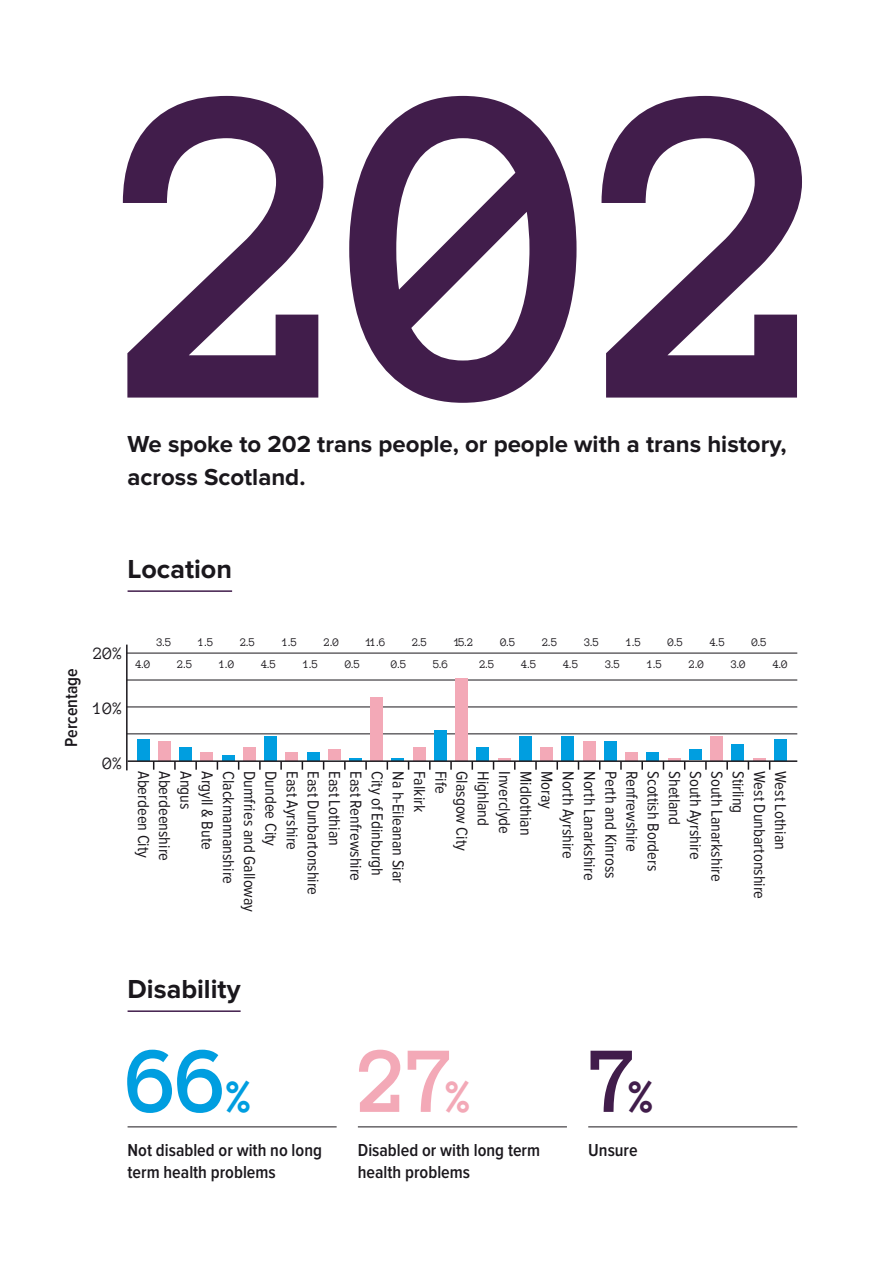
<style>
.page{position:relative;width:893px;height:1263px;background:#fff}
.page>*{position:absolute;margin:0;border:0;box-sizing:border-box;transform-origin:0 0}
.t1{font:700 96px "Anonymous Pro";color:#009ee0}
.t2{font:700 27px "Proxima Nova";color:#1a171c}
.t3{font:700 24px/33.6px "Proxima Nova";color:#1a171c}
.t4{font:600 18px/21.6px "Proxima Nova Cond";color:#1a171c}
.t5{font:18px "Anonymous Pro";color:#1a171c}
.t6{font:16.5px "Proxima Nova Cond";color:#1a171c}
.t7{font:12px "Anonymous Pro";color:#1a171c}
.s1{font-size:48px}
.s2{color:#f3a9b7}
.s3{font-size:48px;color:#f3a9b7}
.s4{color:#411d4b}
.s5{font-size:48px;color:#411d4b}
</style>
<div class="page">
<hr style="left:128px;top:590px;width:104px;height:2px;background:#411d4b">
<hr style="left:128px;top:1010px;width:113px;height:2px;background:#411d4b">
<hr style="left:128px;top:1126px;width:209px;height:1px;background:#1a171c">
<hr style="left:358px;top:1126px;width:209px;height:1px;background:#1a171c">
<hr style="left:588px;top:1126px;width:209px;height:1px;background:#1a171c">
<hr style="left:127px;top:653px;width:670px;height:1px;background:#1a171c">
<hr style="left:127px;top:680px;width:670px;height:1px;background:#1a171c">
<hr style="left:127px;top:706px;width:670px;height:1px;background:#1a171c">
<hr style="left:127px;top:733px;width:670px;height:1px;background:#1a171c">
<hr style="left:126px;top:645px;width:2px;height:125px;background:#1a171c">
<div style="left:137px;top:739px;width:12px;height:21px;background:#009ee0"></div>
<div style="left:774px;top:739px;width:13px;height:21px;background:#009ee0"></div>
<div style="left:158px;top:741px;width:13px;height:19px;background:#f3a9b7"></div>
<div style="left:179px;top:747px;width:13px;height:13px;background:#009ee0"></div>
<div style="left:200px;top:752px;width:13px;height:8px;background:#f3a9b7"></div>
<div style="left:222px;top:755px;width:12px;height:5px;background:#009ee0"></div>
<div style="left:243px;top:747px;width:13px;height:13px;background:#f3a9b7"></div>
<div style="left:264px;top:736px;width:13px;height:24px;background:#009ee0"></div>
<div style="left:285px;top:752px;width:13px;height:8px;background:#f3a9b7"></div>
<div style="left:307px;top:752px;width:12px;height:8px;background:#009ee0"></div>
<div style="left:328px;top:749px;width:13px;height:11px;background:#f3a9b7"></div>
<div style="left:370px;top:697px;width:13px;height:63px;background:#f3a9b7"></div>
<div style="left:413px;top:747px;width:13px;height:13px;background:#f3a9b7"></div>
<div style="left:434px;top:730px;width:13px;height:30px;background:#009ee0"></div>
<div style="left:455px;top:678px;width:13px;height:82px;background:#f3a9b7"></div>
<div style="left:477px;top:747px;width:12px;height:13px;background:#009ee0"></div>
<div style="left:519px;top:736px;width:13px;height:24px;background:#009ee0"></div>
<div style="left:540px;top:747px;width:13px;height:13px;background:#f3a9b7"></div>
<div style="left:561px;top:736px;width:13px;height:24px;background:#009ee0"></div>
<div style="left:583px;top:741px;width:12px;height:19px;background:#f3a9b7"></div>
<div style="left:604px;top:741px;width:13px;height:19px;background:#009ee0"></div>
<div style="left:625px;top:752px;width:13px;height:8px;background:#f3a9b7"></div>
<div style="left:646px;top:752px;width:13px;height:8px;background:#009ee0"></div>
<div style="left:689px;top:749px;width:13px;height:11px;background:#009ee0"></div>
<div style="left:710px;top:736px;width:13px;height:24px;background:#f3a9b7"></div>
<div style="left:731px;top:744px;width:13px;height:16px;background:#009ee0"></div>
<hr style="left:128px;top:760px;width:669px;height:2px;background:#1a171c">
<svg style="left:174px;top:762px;width:2px;height:8px"></svg>
<svg style="left:620px;top:762px;width:2px;height:8px"></svg>
<svg style="left:195px;top:762px;width:2px;height:8px"></svg>
<svg style="left:641px;top:762px;width:2px;height:8px"></svg>
<svg style="left:387px;top:758px;width:22px;height:12px"></svg>
<svg style="left:429px;top:762px;width:2px;height:8px"></svg>
<svg style="left:663px;top:758px;width:22px;height:12px"></svg>
<svg style="left:259px;top:762px;width:2px;height:8px"></svg>
<svg style="left:450px;top:762px;width:2px;height:8px"></svg>
<svg style="left:705px;top:762px;width:2px;height:8px"></svg>
<svg style="left:280px;top:762px;width:2px;height:8px"></svg>
<svg style="left:493px;top:758px;width:22px;height:12px"></svg>
<svg style="left:726px;top:762px;width:2px;height:8px"></svg>
<svg style="left:344px;top:758px;width:23px;height:12px"></svg>
<svg style="left:535px;top:762px;width:2px;height:8px"></svg>
<svg style="left:748px;top:758px;width:22px;height:12px"></svg>
<svg style="left:556px;top:762px;width:2px;height:8px"></svg>
<svg style="left:123px;top:96px;width:679px;height:307px"></svg>
<h3 class="t3" style="left:128px;top:427px;width:660px">We spoke to 202 trans people, or people with a trans history, across Scotland.</h3>
<h2 class="t2" style="left:128px;top:553px;width:106px">Location</h2>
<p class="t4" style="left:61px;top:747px;width:80px;rotate:-90deg">Percentage</p>
<p class="t5" style="left:93px;top:642px;width:31px">20%</p>
<p class="t5" style="left:93px;top:697px;width:31px">10%</p>
<p class="t5" style="left:103px;top:752px;width:21px">0%</p>
<p class="t7" style="left:156px;top:635px;width:17px">3.5</p>
<p class="t7" style="left:240px;top:635px;width:17px">2.5</p>
<p class="t7" style="left:324px;top:635px;width:17px">2.0</p>
<p class="t7" style="left:366px;top:635px;width:21px">11.6</p>
<p class="t7" style="left:412px;top:635px;width:17px">2.5</p>
<p class="t7" style="left:454px;top:635px;width:21px">15.2</p>
<p class="t7" style="left:500px;top:635px;width:17px">0.5</p>
<p class="t7" style="left:542px;top:635px;width:17px">2.5</p>
<p class="t7" style="left:521px;top:657px;width:17px">4.5</p>
<p class="t7" style="left:563px;top:657px;width:17px">4.5</p>
<p class="t7" style="left:584px;top:635px;width:17px">3.5</p>
<p class="t7" style="left:668px;top:635px;width:17px">0.5</p>
<p class="t7" style="left:752px;top:635px;width:17px">0.5</p>
<p class="t7" style="left:198px;top:635px;width:17px">1.5</p>
<p class="t7" style="left:282px;top:635px;width:17px">1.5</p>
<p class="t7" style="left:626px;top:635px;width:17px">1.5</p>
<p class="t7" style="left:710px;top:635px;width:17px">4.5</p>
<p class="t7" style="left:135px;top:657px;width:17px">4.0</p>
<p class="t7" style="left:177px;top:657px;width:17px">2.5</p>
<p class="t7" style="left:219px;top:657px;width:17px">1.0</p>
<p class="t7" style="left:345px;top:657px;width:17px">0.5</p>
<p class="t7" style="left:391px;top:657px;width:17px">0.5</p>
<p class="t7" style="left:433px;top:657px;width:17px">5.6</p>
<p class="t7" style="left:479px;top:657px;width:17px">2.5</p>
<p class="t7" style="left:773px;top:657px;width:17px">4.0</p>
<p class="t7" style="left:605px;top:657px;width:17px">3.5</p>
<p class="t7" style="left:689px;top:657px;width:17px">2.0</p>
<p class="t7" style="left:731px;top:657px;width:17px">3.0</p>
<p class="t7" style="left:261px;top:657px;width:17px">4.5</p>
<p class="t7" style="left:303px;top:657px;width:17px">1.5</p>
<p class="t7" style="left:647px;top:657px;width:17px">1.5</p>
<p class="t6" style="left:151px;top:771px;width:88px;rotate:90deg">Aberdeen City</p>
<p class="t6" style="left:172px;top:771px;width:92px;rotate:90deg">Aberdeenshire</p>
<p class="t6" style="left:194px;top:771px;width:40px;rotate:90deg">Angus</p>
<p class="t6" style="left:215px;top:771px;width:80px;rotate:90deg">Argyll &amp; Bute</p>
<p class="t6" style="left:236px;top:771px;width:114px;rotate:90deg">Clackmannanshire</p>
<p class="t6" style="left:257px;top:771px;width:143px;rotate:90deg">Dumfries and Galloway</p>
<p class="t6" style="left:278px;top:771px;width:76px;rotate:90deg">Dundee City</p>
<p class="t6" style="left:300px;top:771px;width:81px;rotate:90deg">East Ayrshire</p>
<p class="t6" style="left:321px;top:771px;width:126px;rotate:90deg">East Dunbartonshire</p>
<p class="t6" style="left:342px;top:771px;width:76px;rotate:90deg">East Lothian</p>
<p class="t6" style="left:363px;top:771px;width:112px;rotate:90deg">East Renfrewshire</p>
<p class="t6" style="left:385px;top:771px;width:107px;rotate:90deg">City of Edinburgh</p>
<p class="t6" style="left:406px;top:771px;width:113px;rotate:90deg">Na h-Eileanan Siar</p>
<p class="t6" style="left:427px;top:771px;width:42px;rotate:90deg">Falkirk</p>
<p class="t6" style="left:448px;top:771px;width:24px;rotate:90deg">Fife</p>
<p class="t6" style="left:470px;top:771px;width:81px;rotate:90deg">Glasgow City</p>
<p class="t6" style="left:491px;top:771px;width:56px;rotate:90deg">Highland</p>
<p class="t6" style="left:512px;top:771px;width:65px;rotate:90deg">Inverclyde</p>
<p class="t6" style="left:533px;top:771px;width:66px;rotate:90deg">Midlothian</p>
<p class="t6" style="left:555px;top:771px;width:40px;rotate:90deg">Moray</p>
<p class="t6" style="left:576px;top:771px;width:89px;rotate:90deg">North Ayrshire</p>
<p class="t6" style="left:597px;top:771px;width:111px;rotate:90deg">North Lanarkshire</p>
<p class="t6" style="left:618px;top:771px;width:109px;rotate:90deg">Perth and Kinross</p>
<p class="t6" style="left:640px;top:771px;width:82px;rotate:90deg">Renfrewshire</p>
<p class="t6" style="left:661px;top:771px;width:102px;rotate:90deg">Scottish Borders</p>
<p class="t6" style="left:682px;top:771px;width:55px;rotate:90deg">Shetland</p>
<p class="t6" style="left:703px;top:771px;width:90px;rotate:90deg">South Ayrshire</p>
<p class="t6" style="left:725px;top:771px;width:112px;rotate:90deg">South Lanarkshire</p>
<p class="t6" style="left:746px;top:771px;width:44px;rotate:90deg">Stirling</p>
<p class="t6" style="left:767px;top:771px;width:130px;rotate:90deg">West Dunbartonshire</p>
<p class="t6" style="left:788px;top:771px;width:80px;rotate:90deg">West Lothian</p>
<h2 class="t2" style="left:128px;top:973px;width:115px">Disability</h2>
<h1 class="t1" style="left:128px;top:1025px;width:529px">66<span class="s1">%</span> <span class="s2">27</span><span class="s3">%</span> <span class="s4">7</span><span class="s5">%</span></h1>
<p class="t4" style="left:128px;top:1140px;width:196px">Not disabled or with no long term health problems</p>
<p class="t4" style="left:358px;top:1140px;width:184px">Disabled or with long term health problems</p>
<p class="t4" style="left:588px;top:1140px;width:51px">Unsure</p>
</div>
